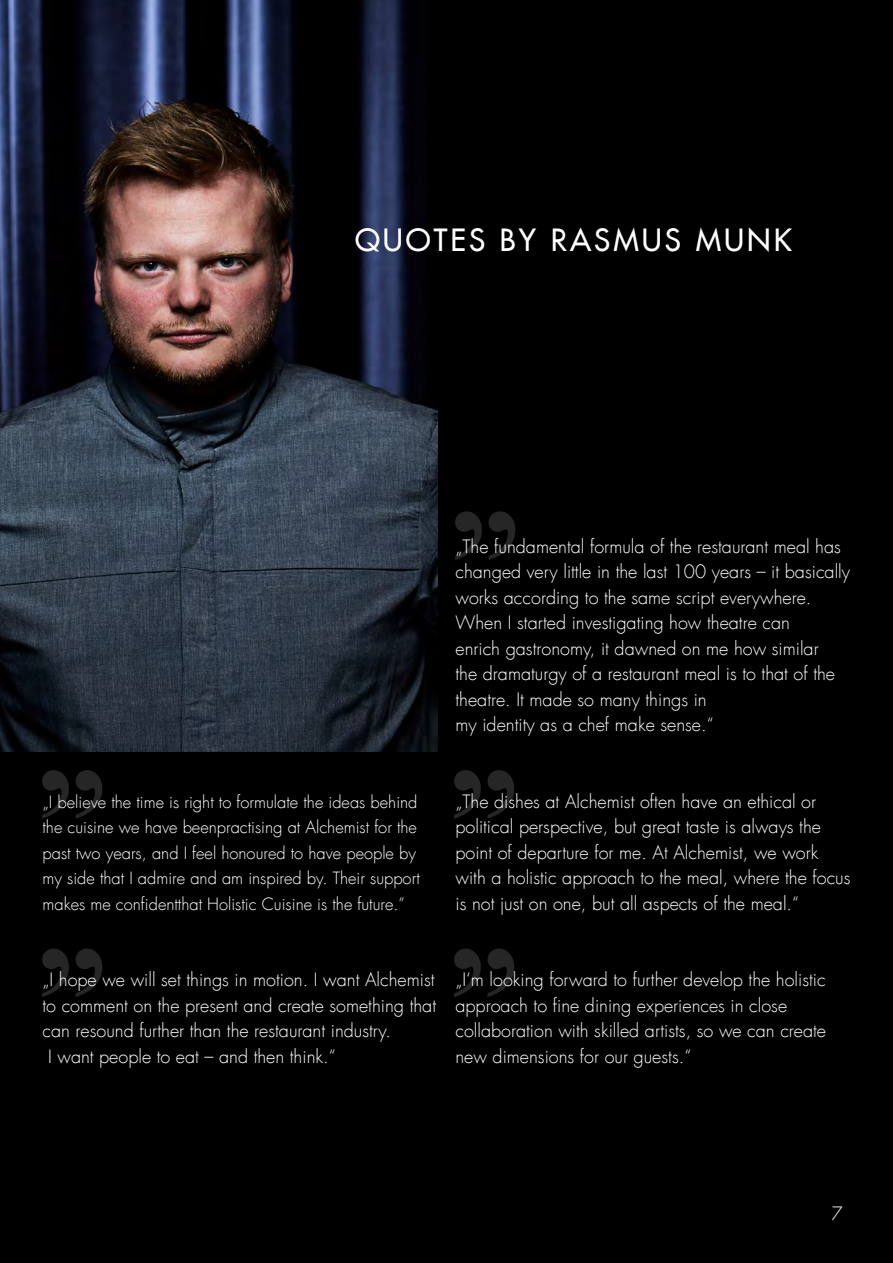
<style>
.page{position:relative;width:893px;height:1263px;background:#000}
.page>*{position:absolute;margin:0;border:0;box-sizing:border-box;transform-origin:0 0}
.t1{font:30px "Futura LT";letter-spacing:.1em;color:#fff}
.t2{font:300 18px/25.5px "Futura LT";color:#fff}
.t3{font:300 16.5px/25.5px "Futura LT";color:#fff}
</style>
<div class="page">
<img style="left:0;top:0;width:437px;height:751px">
<svg style="left:455px;top:511px;width:27px;height:49px"></svg>
<svg style="left:488px;top:511px;width:27px;height:49px"></svg>
<svg style="left:454px;top:770px;width:27px;height:49px"></svg>
<svg style="left:487px;top:770px;width:27px;height:49px"></svg>
<svg style="left:42px;top:948px;width:27px;height:49px"></svg>
<svg style="left:75px;top:948px;width:27px;height:49px"></svg>
<svg style="left:454px;top:948px;width:27px;height:49px"></svg>
<svg style="left:487px;top:948px;width:27px;height:49px"></svg>
<svg style="left:42px;top:770px;width:27px;height:49px"></svg>
<svg style="left:75px;top:770px;width:27px;height:49px"></svg>
<h1 class="t1" style="left:355px;top:221px;width:438px">QUOTES BY RASMUS MUNK</h1>
<p class="t3" style="left:43px;top:789px;width:379px">„I believe the time is right to formulate the ideas behind the cuisine we have beenpractising at Alchemist for the past two years, and I feel honoured to have people by my side that I admire and am inspired by. Their support makes me confidentthat Holistic Cuisine is the future.”</p>
<p class="t2" style="left:455px;top:534px;width:396px">„The fundamental formula of the restaurant meal has changed very little in the last 100 years – it basically works according to the same script everywhere.<br>When I started investigating how theatre can<br>enrich gastronomy, it dawned on me how similar<br>the dramaturgy of a restaurant meal is to that of the theatre. It made so many things in<br>my identity as a chef make sense.“</p>
<p class="t2" style="left:455px;top:789px;width:396px">„The dishes at Alchemist often have an ethical or political perspective, but great taste is always the point of departure for me. At Alchemist, we work with a holistic approach to the meal, where the focus is not just on one, but all aspects of the meal.“</p>
<p class="t2" style="left:43px;top:967px;width:394px">„I hope we will set things in motion. I want Alchemist</p>
<p class="t2" style="left:43px;top:993px;width:395px">to comment on the present and create something that</p>
<p class="t2" style="left:43px;top:1018px;width:350px">can resound further than the restaurant industry.</p>
<p class="t2" style="left:48px;top:1044px;width:289px">I want people to eat – and then think.“</p>
<p class="t2" style="left:455px;top:967px;width:372px">„I‘m looking forward to further develop the holistic approach to fine dining experiences in close collaboration with skilled artists, so we can create new dimensions for our guests.“</p>
<p class="t2" style="left:831px;top:1202px;width:13px">7</p>
</div>
